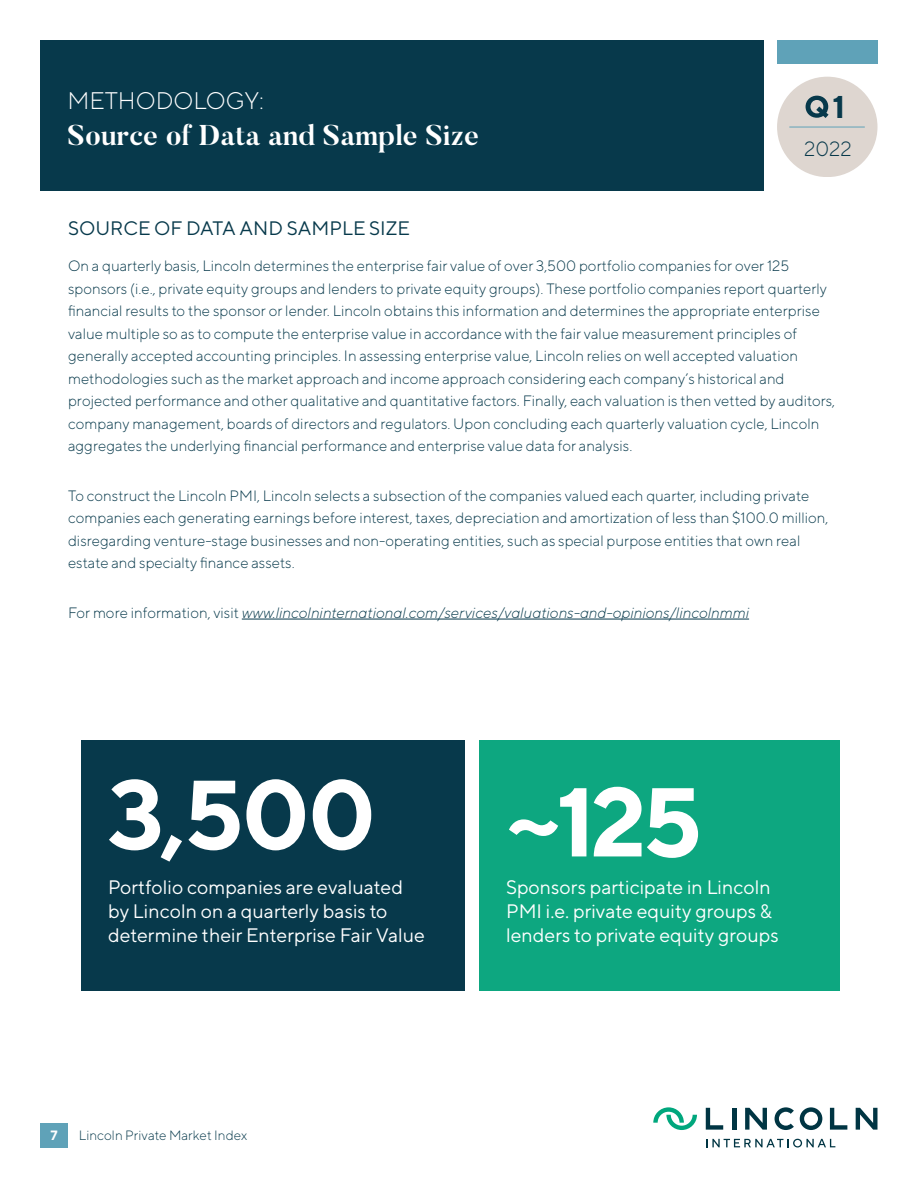
<style>
.page{position:relative;width:918px;height:1188px;background:#fff}
.page>*{position:absolute;margin:0;border:0;box-sizing:border-box;transform-origin:0 0}
.t1{font:700 97.5px "TT Norms";letter-spacing:-.04em;color:#fff}
.t2{font:700 31.5px "TT Norms";color:#07394b}
.t3{font:700 28.5px "Butler";color:#fff}
.t4{font:300 24px "TT Norms";color:#fff}
.t5{font:300 20.55px "TT Norms";color:#07394b}
.t6{font:19.5px/24px "TT Norms";color:#fff}
.t7{font:19.5px "TT Norms";color:#07394b}
.t8{font:300 15px/22.5px "TT Norms";color:#07394b}
.t9{font:italic 300 15px "TT Norms";color:#07394b}
.t10{font:300 13.5px "TT Norms";color:#07394b}
.t11{font:700 13.5px "TT Norms";color:#fff}
.s1{font-style:normal}
</style>
<div class="page">
<div style="left:777px;top:40px;width:101px;height:24px;background:#5fa2b8"></div>
<div style="left:777px;top:77px;width:101px;height:100px;background:#ded6d0;border-radius:50%"></div>
<hr style="left:790px;top:127px;width:75px;height:1px;background:#5fa2b8">
<svg style="left:806px;top:96px;width:23px;height:22px"></svg>
<hr style="left:732px;top:1108px;width:4px;height:22px;background:#003543">
<svg style="left:745px;top:1108px;width:22px;height:22px"></svg>
<svg style="left:706px;top:1108px;width:17px;height:22px"></svg>
<svg style="left:856px;top:1108px;width:21px;height:22px"></svg>
<svg style="left:830px;top:1108px;width:17px;height:22px"></svg>
<svg style="left:775px;top:1107px;width:19px;height:23px"></svg>
<svg style="left:800px;top:1107px;width:22px;height:23px"></svg>
<svg style="left:653px;top:1107px;width:44px;height:23px"></svg>
<svg style="left:706px;top:1139px;width:129px;height:9px"></svg>
<div style="left:40px;top:1123px;width:28px;height:25px;background:#5fa2b8"></div>
<div style="left:40px;top:40px;width:724px;height:151px;background:#07394b"></div>
<hr style="left:242px;top:619px;width:507px;height:1px;background:#07394b">
<div style="left:81px;top:740px;width:385px;height:250px;background:#07394b"></div>
<div style="left:479px;top:740px;width:360px;height:250px;background:#0da780"></div>
<p class="t4" style="left:68px;top:86px;width:198px">METHODOLOGY:</p>
<p class="t2" style="left:832px;top:87px;width:14px">1</p>
<p class="t3" style="left:68px;top:117px;width:413px">Source of Data and Sample Size</p>
<h3 class="t5" style="left:804px;top:136px;width:49px">2022</h3>
<p class="t7" style="left:68px;top:216px;width:343px">SOURCE OF DATA AND SAMPLE SIZE</p>
<p class="t8" style="left:68px;top:254px;width:769px">On a quarterly basis, Lincoln determines the enterprise fair value of over 3,500 portfolio companies for over 125 sponsors (i.e., private equity groups and lenders to private equity groups). These portfolio companies report quarterly financial results to the sponsor or lender. Lincoln obtains this information and determines the appropriate enterprise value multiple so as to compute the enterprise value in accordance with the fair value measurement principles of generally accepted accounting principles. In assessing enterprise value, Lincoln relies on well accepted valuation methodologies such as the market approach and income approach considering each company’s historical and projected performance and other qualitative and quantitative factors. Finally, each valuation is then vetted by auditors, company management, boards of directors and regulators. Upon concluding each quarterly valuation cycle, Lincoln aggregates the underlying financial performance and enterprise value data for analysis.</p>
<p class="t8" style="left:68px;top:484px;width:762px">To construct the Lincoln PMI, Lincoln selects a subsection of the companies valued each quarter, including private companies each generating earnings before interest, taxes, depreciation and amortization of less than $100.0 million, disregarding venture-stage businesses and non-operating entities, such as special purpose entities that own real estate and specialty finance assets.</p>
<p class="t9" style="left:68px;top:603px;width:683px"><span class="s1">For more information, visit</span> www.lincolninternational.com/services/valuations-and-opinions/lincolnmmi</p>
<p class="t1" style="left:108px;top:753px;width:270px">3,500</p>
<p class="t6" style="left:108px;top:875px;width:319px">Portfolio companies are evaluated by Lincoln on a quarterly basis to determine their Enterprise Fair Value</p>
<p class="t11" style="left:51px;top:1127px;width:9px">7</p>
<p class="t10" style="left:79px;top:1127px;width:170px">Lincoln Private Market Index</p>
<p class="t1" style="left:506px;top:761px;width:198px">~125</p>
<p class="t6" style="left:506px;top:875px;width:266px">Sponsors participate in Lincoln</p>
<p class="t6" style="left:506px;top:899px;width:274px">PMI i.e. private equity groups &amp; lenders to private equity groups</p>
</div>
